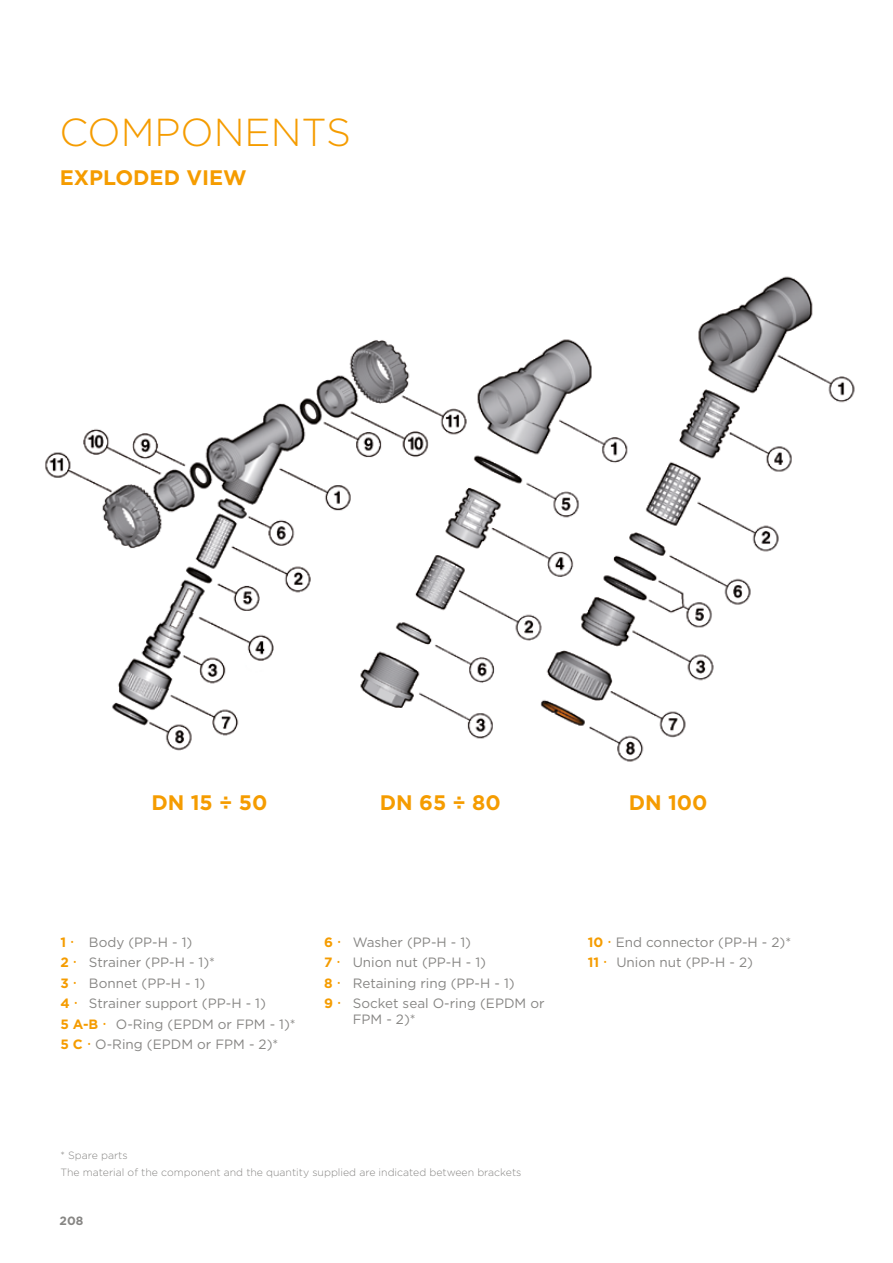
<style>
.page{position:relative;width:893px;height:1263px;background:#fff}
.page>*{position:absolute;margin:0;border:0;box-sizing:border-box;transform-origin:0 0}
.t1{font:300 39px "Gotham";color:#f59c00}
.t2{font:700 21px "Gotham";color:#f59c00}
.t3{font:13.5px/20.4px "Gotham";color:#878684}
.t4{font:700 13.5px "Gotham";color:#f59c00}
.t5{font:700 12px "Gotham";color:#878684}
.t6{font:300 10.5px/16.8px "Gotham";color:#878684}
.s1{font-weight:700;color:#f59c00}
</style>
<div class="page">
<img style="left:617px;top:276px;width:238px;height:486px">
<img style="left:45px;top:353px;width:308px;height:398px">
<img style="left:353px;top:332px;width:276px;height:414px">
<h1 class="t1" style="left:60px;top:108px;width:293px">COMPONENTS</h1>
<h2 class="t2" style="left:60px;top:164px;width:189px">EXPLODED VIEW</h2>
<h2 class="t2" style="left:151px;top:789px;width:118px">DN 15 ÷ 50</h2>
<h2 class="t2" style="left:380px;top:788px;width:123px">DN 65 ÷ 80</h2>
<h2 class="t2" style="left:629px;top:788px;width:80px">DN 100</h2>
<p class="t4" style="left:60px;top:933px;width:7px">1</p>
<p class="t3" style="left:89px;top:931px;width:105px">Body (PP-H - 1)</p>
<p class="t4" style="left:60px;top:953px;width:10px">2</p>
<p class="t3" style="left:89px;top:952px;width:128px">Strainer (PP-H - 1)*</p>
<p class="t4" style="left:60px;top:974px;width:10px">3</p>
<p class="t3" style="left:89px;top:972px;width:118px">Bonnet (PP-H - 1)</p>
<p class="t4" style="left:60px;top:994px;width:11px">4</p>
<p class="t3" style="left:89px;top:993px;width:178px">Strainer support (PP-H - 1)</p>
<p class="t4" style="left:60px;top:1015px;width:39px">5 A-B</p>
<p class="t3" style="left:60px;top:1013px;width:237px;text-indent:55px">O-Ring (EPDM or FPM - 1)*<br><span class="s1">5 C</span> O-Ring (EPDM or FPM - 2)*</p>
<p class="t4" style="left:324px;top:933px;width:10px">6</p>
<p class="t3" style="left:353px;top:931px;width:120px">Washer (PP-H - 1)</p>
<p class="t4" style="left:324px;top:953px;width:10px">7</p>
<p class="t3" style="left:353px;top:952px;width:135px">Union nut (PP-H - 1)</p>
<p class="t4" style="left:324px;top:974px;width:10px">8</p>
<p class="t3" style="left:353px;top:972px;width:163px">Retaining ring (PP-H - 1)</p>
<p class="t4" style="left:324px;top:994px;width:10px">9</p>
<p class="t3" style="left:353px;top:995px;width:193px;line-height:16.2px">Socket seal O-ring (EPDM or<br>FPM - 2)*</p>
<p class="t6" style="left:61px;top:1147px;width:462px">* Spare parts<br>The material of the component and the quantity supplied are indicated between brackets</p>
<p class="t5" style="left:60px;top:1212px;width:25px">208</p>
<p class="t3" style="left:588px;top:931px;width:205px"><span class="s1">10</span> End connector (PP-H - 2)*<br><span class="s1">11</span></p>
<p class="t3" style="left:616px;top:952px;width:138px">Union nut (PP-H - 2)</p>
</div>
